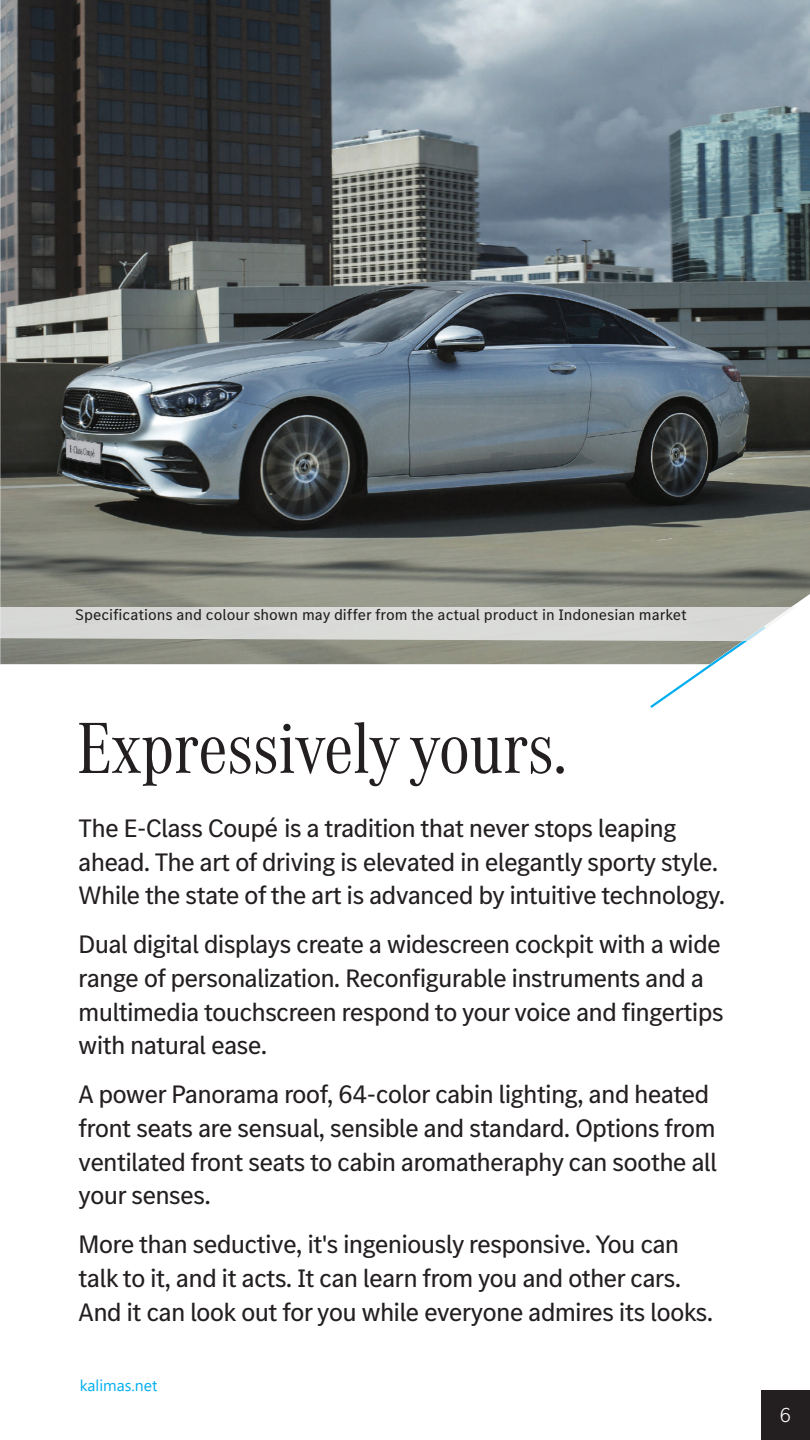
<style>
.page{position:relative;width:810px;height:1440px;background:#fff}
.page>*{position:absolute;margin:0;border:0;box-sizing:border-box;transform-origin:0 0}
.t1{font:75px "MB Corpo A Title Cond";color:#231f20}
.t2{font:26.25px/33.8px "MB Corpo S Text";letter-spacing:-.035em;color:#231f20}
.t3{font:300 21px "MB Corpo S Text";color:#fdfefe}
.t4{font:15.75px "MB Corpo S Text";color:#231f20}
.t5{font:15.75px "Segoe UI";color:#00aeef}
</style>
<div class="page">
<div style="left:761px;top:1391px;width:49px;height:49px;background:#231f20"></div>
<img style="left:0;top:0;width:810px;height:607px">
<svg style="left:0;top:607px;width:792px;height:101px"></svg>
<p class="t4" style="left:75px;top:604px;width:613px">Specifications and colour shown may differ from the actual product in Indonesian market</p>
<h1 class="t1" style="left:77px;top:699px;width:491px">Expressively yours.</h1>
<p class="t2" style="left:78px;top:810px;width:648px">The E-Class Coupé is a tradition that never stops leaping ahead. The art of driving is elevated in elegantly sporty style.<br>While the state of the art is advanced by intuitive technology.</p>
<p class="t2" style="left:78px;top:926px;width:647px">Dual digital displays create a widescreen cockpit with a wide range of personalization. Reconfigurable instruments and a multimedia touchscreen respond to your voice and fingertips with natural ease.</p>
<p class="t2" style="left:78px;top:1076px;width:640px">A power Panorama roof, 64-color cabin lighting, and heated front seats are sensual, sensible and standard. Options from ventilated front seats to cabin aromatheraphy can soothe all your senses.</p>
<p class="t2" style="left:78px;top:1226px;width:637px">More than seductive, it's ingeniously responsive. You can talk to it, and it acts. It can learn from you and other cars.<br>And it can look out for you while everyone admires its looks.</p>
<p class="t5" style="left:80px;top:1370px;width:79px">kalimas.net</p>
<p class="t3" style="left:780px;top:1401px;width:13px">6</p>
</div>
